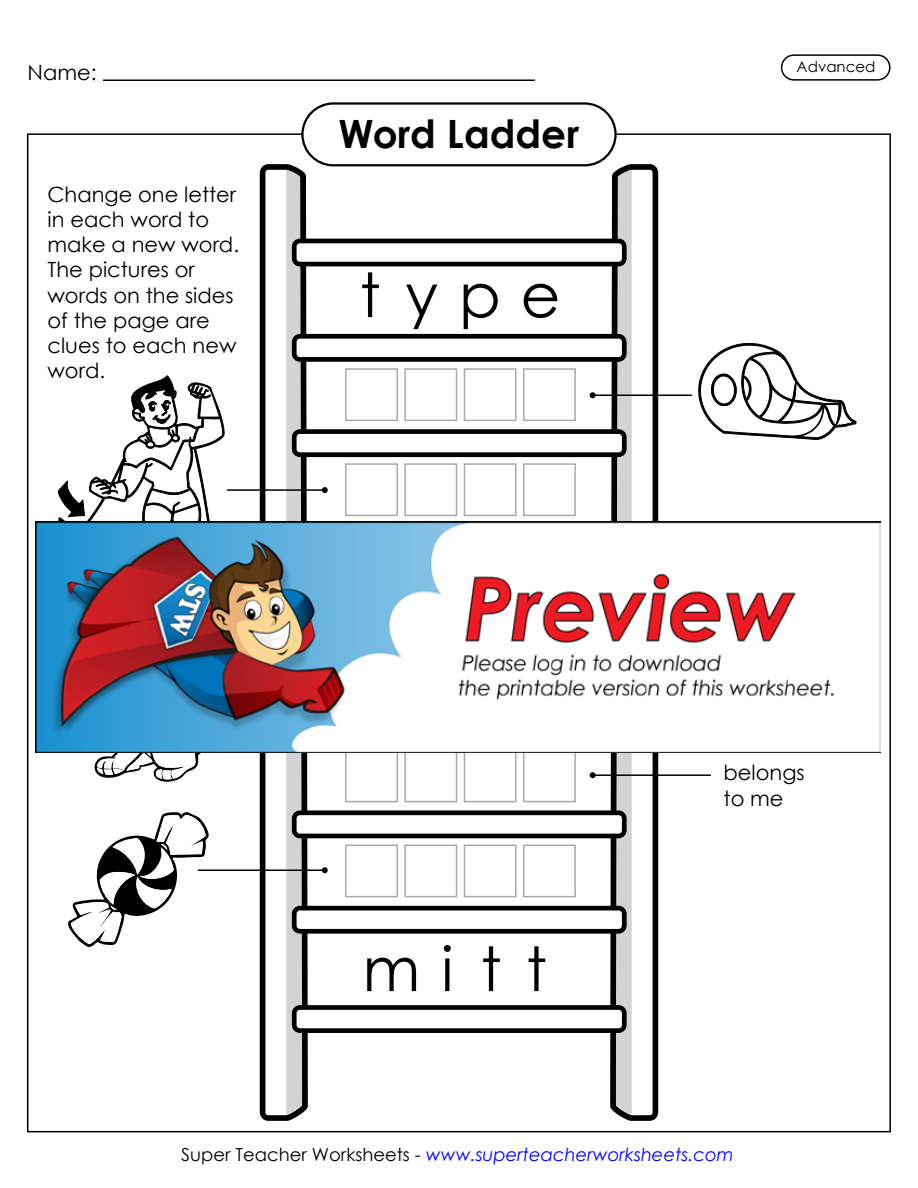
<style>
.page{position:relative;width:918px;height:1188px;background:#fff}
.page>*{position:absolute;margin:0;border:0;box-sizing:border-box;transform-origin:0 0}
.t1{font:61.5px "Century Gothic 2";letter-spacing:.37em;color:#000}
.t2{font:700 39px "Century Gothic 2";color:#000}
.t3{font:21px/25.2px "Century Gothic 2";color:#000}
.t4{font:italic 18px "Century Gothic 2";color:#00f}
.t5{font:15px "Century Gothic 2";color:#000}
.s1{font-style:normal;color:#000}
</style>
<div class="page">
<div style="left:301px;top:102px;width:316px;height:64px;border:2px solid #000;border-radius:31px"></div>
<hr style="left:103px;top:80px;width:432px;height:1px;background:#000">
<div style="left:260px;top:164px;width:36px;height:957px;background:#000"></div>
<div style="left:622px;top:164px;width:36px;height:957px;background:#000"></div>
<hr style="left:593px;top:394px;width:99px;height:2px;background:#000">
<hr style="left:228px;top:489px;width:97px;height:2px;background:#000">
<hr style="left:198px;top:869px;width:127px;height:2px;background:#000">
<hr style="left:593px;top:774px;width:117px;height:2px;background:#000">
<svg style="left:263px;top:167px;width:392px;height:951px"></svg>
<svg style="left:698px;top:343px;width:159px;height:97px"></svg>
<svg style="left:58px;top:376px;width:167px;height:146px"></svg>
<svg style="left:61px;top:752px;width:149px;height:30px"></svg>
<svg style="left:68px;top:812px;width:141px;height:135px"></svg>
<div style="left:781px;top:54px;width:110px;height:27px;border:2px solid #000;border-radius:12px"></div>
<img style="left:36px;top:522px;width:844px;height:230px">
<p class="t3" style="left:28px;top:60px;width:71px">Name:</p>
<p class="t3" style="left:48px;top:181px;width:193px">Change one letter in each word to make a new word.<br>The pictures or words on the sides of the page are clues to each new word.</p>
<h2 class="t2" style="left:338px;top:104px;width:243px">Word Ladder</h2>
<h1 class="t1" style="left:360px;top:252px;width:202px">type</h1>
<p class="t5" style="left:797px;top:56px;width:80px">Advanced</p>
<h1 class="t1" style="left:363px;top:926px;width:186px">mitt</h1>
<p class="t3" style="left:724px;top:760px;width:83px">belongs to me</p>
<p class="t4" style="left:181px;top:1142px;width:554px"><span class="s1">Super Teacher Worksheets -</span> www.superteacherworksheets.com</p>
</div>
